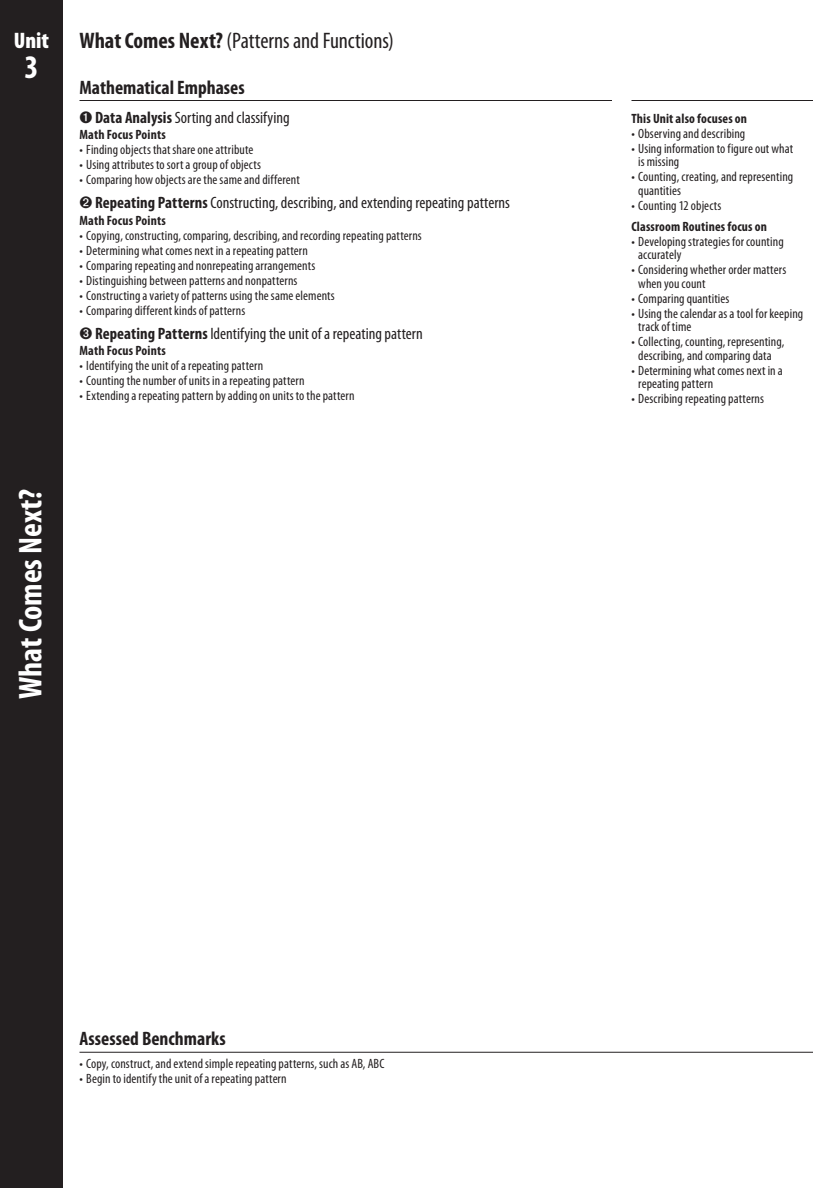
<style>
.page{position:relative;width:837px;height:1188px;background:#fff}
.page>*{position:absolute;margin:0;border:0;box-sizing:border-box;transform-origin:0 0}
.t1{font:700 condensed 33px "Myriad Pro";letter-spacing:-.005em;color:#fff}
.t2{font:condensed 22.5px "Myriad Pro";letter-spacing:-.005em;color:#231f20}
.t3{font:900 condensed 22.5px "Myriad Pro";color:#fff}
.t4{font:700 condensed 19.5px "Myriad Pro";color:#231f20}
.t5{font:condensed 16.5px "Myriad Pro";color:#231f20}
.t6{font:condensed 13.5px/13.5px "Myriad Pro";letter-spacing:.005em;color:#231f20}
.t7{font:700 condensed 13.5px "Myriad Pro";letter-spacing:.01em;color:#231f20}
.s1{font-weight:700}
</style>
<div class="page">
<div style="left:0;top:0;width:63px;height:1188px;background:#231f20"></div>
<hr style="left:80px;top:100px;width:532px;height:1px;background:#231f20">
<hr style="left:632px;top:100px;width:181px;height:1px;background:#231f20">
<hr style="left:80px;top:1052px;width:733px;height:1px;background:#231f20">
<h2 class="t3" style="left:14px;top:26px;width:37px">Unit</h2>
<h1 class="t1" style="left:24px;top:47px;width:16px">3</h1>
<h2 class="t2" style="left:80px;top:27px;width:316px"><span class="s1">What Comes Next?</span> (Patterns and Functions)</h2>
<h3 class="t4" style="left:80px;top:75px;width:167px">Mathematical Emphases</h3>
<p class="t5" style="left:80px;top:107px;width:212px">➊ <span class="s1">Data Analysis</span> Sorting and classifying</p>
<p class="t7" style="left:80px;top:126px;width:88px">Math Focus Points</p>
<p class="t6" style="left:80px;top:143px;width:175px">• Finding objects that share one attribute</p>
<p class="t6" style="left:80px;top:158px;width:183px">• Using attributes to sort a group of objects</p>
<p class="t6" style="left:80px;top:173px;width:222px">• Comparing how objects are the same and different</p>
<p class="t5" style="left:80px;top:193px;width:432px">➋ <span class="s1">Repeating Patterns</span> Constructing, describing, and extending repeating patterns</p>
<p class="t7" style="left:80px;top:212px;width:88px">Math Focus Points</p>
<p class="t6" style="left:80px;top:228px;width:344px">• Copying, constructing, comparing, describing, and recording repeating patterns</p>
<p class="t6" style="left:80px;top:243px;width:230px">• Determining what comes next in a repeating pattern</p>
<p class="t6" style="left:80px;top:258px;width:237px">• Comparing repeating and nonrepeating arrangements</p>
<p class="t6" style="left:80px;top:273px;width:220px">• Distinguishing between patterns and nonpatterns</p>
<p class="t6" style="left:80px;top:288px;width:257px">• Constructing a variety of patterns using the same elements</p>
<p class="t6" style="left:80px;top:303px;width:167px">• Comparing different kinds of patterns</p>
<p class="t5" style="left:80px;top:323px;width:345px">➌ <span class="s1">Repeating Patterns</span> Identifying the unit of a repeating pattern</p>
<p class="t7" style="left:80px;top:342px;width:88px">Math Focus Points</p>
<p class="t6" style="left:80px;top:359px;width:185px">• Identifying the unit of a repeating pattern</p>
<p class="t6" style="left:80px;top:374px;width:227px">• Counting the number of units in a repeating pattern</p>
<p class="t6" style="left:80px;top:389px;width:277px">• Extending a repeating pattern by adding on units to the pattern</p>
<h1 class="t1" style="left:10px;top:699px;width:211px;rotate:-90deg">What Comes Next?</h1>
<p class="t7" style="left:632px;top:110px;width:117px">This Unit also focuses on</p>
<p class="t6" style="left:632px;top:126px;width:115px">• Observing and describing</p>
<p class="t6" style="left:638px;top:141px;width:156px;text-indent:-7px">• Using information to figure out what is missing</p>
<p class="t6" style="left:638px;top:170px;width:157px;text-indent:-7px">• Counting, creating, and representing quantities</p>
<p class="t6" style="left:632px;top:198px;width:92px">• Counting 12 objects</p>
<p class="t7" style="left:632px;top:218px;width:137px">Classroom Routines focus on</p>
<p class="t6" style="left:638px;top:234px;width:147px;text-indent:-7px">• Developing strategies for counting accurately</p>
<p class="t6" style="left:638px;top:263px;width:150px;text-indent:-7px">• Considering whether order matters when you count</p>
<p class="t6" style="left:632px;top:291px;width:100px">• Comparing quantities</p>
<p class="t6" style="left:638px;top:306px;width:167px;text-indent:-7px">• Using the calendar as a tool for keeping track of time</p>
<p class="t6" style="left:632px;top:335px;width:154px;text-align:center">• Collecting, counting, representing, describing, and comparing data</p>
<p class="t6" style="left:638px;top:363px;width:146px;text-indent:-7px">• Determining what comes next in a repeating pattern</p>
<p class="t6" style="left:632px;top:392px;width:134px">• Describing repeating patterns</p>
<h3 class="t4" style="left:80px;top:1026px;width:148px">Assessed Benchmarks</h3>
<p class="t6" style="left:80px;top:1057px;width:306px">• Copy, construct, and extend simple repeating patterns, such as AB, ABC</p>
<p class="t6" style="left:80px;top:1072px;width:209px">• Begin to identify the unit of a repeating pattern</p>
</div>
